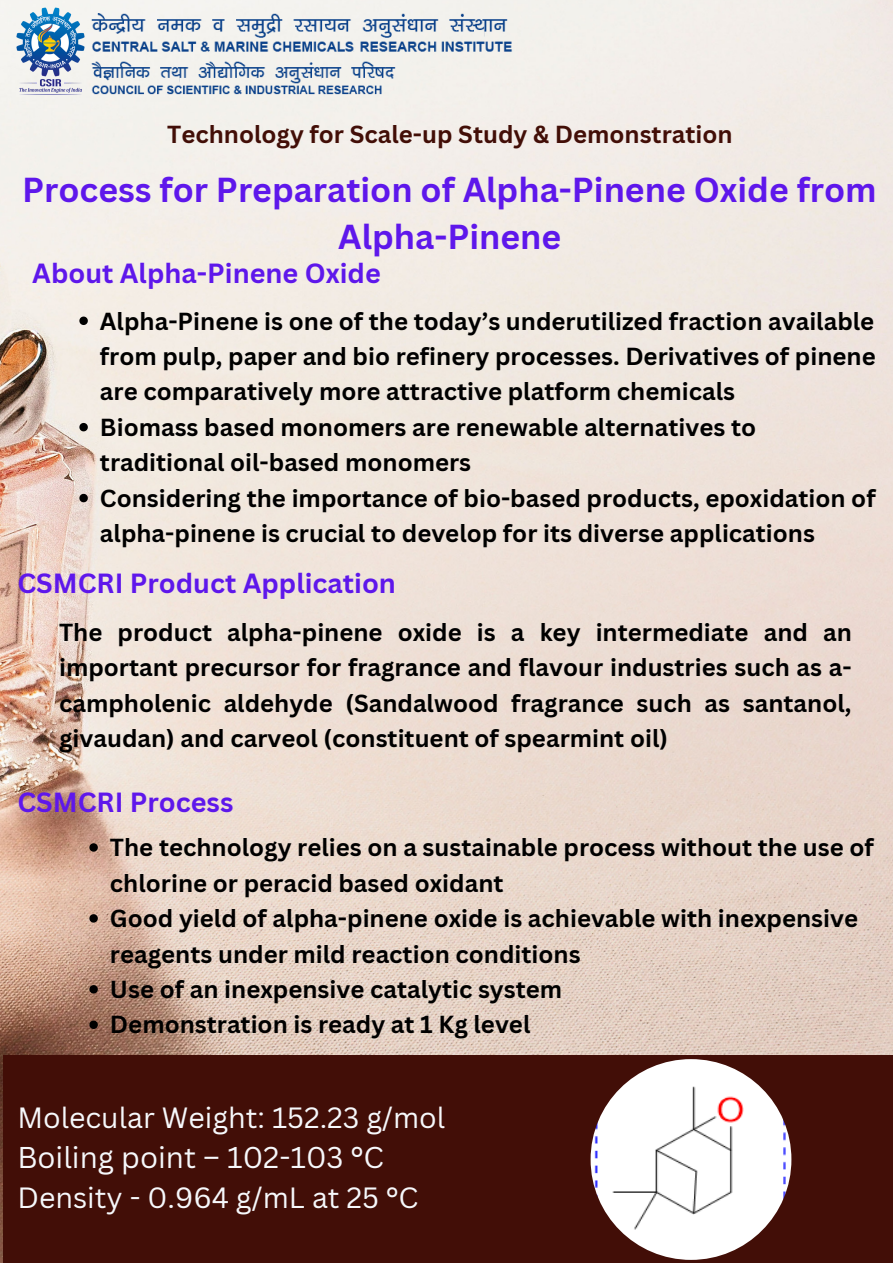
<style>
.page{position:relative;width:893px;height:1263px;background:#fff}
.page>*{position:absolute;margin:0;border:0;box-sizing:border-box;transform-origin:0 0}
.t1{font:700 33.75px/47.2px "Canva Sans";color:#5e17eb;text-align:center}
.t2{font:29.25px "Canva Sans";color:#f6f8fb}
.t3{font:28.5px "Canva Sans";color:#f6f8fb}
.t4{font:700 27px "Canva Sans";color:#5e17eb}
.t5{font:700 24px/35.5px "Canva Sans";color:#000}
.t6{font:700 24px "Canva Sans";color:#420e07}
</style>
<div class="page">
<img style="left:0;top:0;width:893px;height:1263px">
<div style="left:3px;top:1056px;width:890px;height:207px;background:#420e07"></div>
<img style="left:0;top:0;width:100px;height:100px">
<img style="left:89px;top:3px;width:430px;height:104px">
<img style="left:590px;top:1059px;width:201px;height:201px;border-radius:50%">
<svg style="left:79px;top:317px;width:9px;height:8px"></svg>
<svg style="left:79px;top:423px;width:9px;height:8px"></svg>
<svg style="left:79px;top:494px;width:9px;height:8px"></svg>
<svg style="left:89px;top:843px;width:9px;height:9px"></svg>
<svg style="left:89px;top:914px;width:9px;height:8px"></svg>
<svg style="left:89px;top:985px;width:9px;height:8px"></svg>
<svg style="left:89px;top:1020px;width:9px;height:9px"></svg>
<p class="t6" style="left:167px;top:118px;width:567px">Technology for Scale-up Study &amp; Demonstration</p>
<h1 class="t1" style="left:22px;top:165px;width:856px">Process for Preparation of Alpha-Pinene Oxide from<br>Alpha-Pinene</h1>
<p class="t4" style="left:32px;top:254px;width:350px">About Alpha-Pinene Oxide</p>
<p class="t5" style="left:100px;top:302px;width:777px">Alpha-Pinene is one of the today’s underutilized fraction available from pulp, paper and bio refinery processes. Derivatives of pinene are comparatively more attractive platform chemicals<br>Biomass based monomers are renewable alternatives to traditional oil-based monomers<br>Considering the importance of bio-based products, epoxidation of alpha-pinene is crucial to develop for its diverse applications</p>
<p class="t4" style="left:17px;top:564px;width:380px">CSMCRI Product Application</p>
<p class="t5" style="left:59px;top:614px;width:794px;text-align:justify">The product alpha-pinene oxide is a key intermediate and an important precursor for fragrance and flavour industries such as a&shy;campholenic aldehyde (Sandalwood fragrance such as santanol, givaudan) and carveol (constituent of spearmint oil)</p>
<p class="t4" style="left:17px;top:783px;width:218px">CSMCRI Process</p>
<p class="t5" style="left:110px;top:829px;width:765px">The technology relies on a sustainable process without the use of chlorine or peracid based oxidant<br>Good yield of alpha-pinene oxide is achievable with inexpensive reagents under mild reaction conditions<br>Use of an inexpensive catalytic system<br>Demonstration is ready at 1 Kg level</p>
<p class="t3" style="left:17px;top:1098px;width:429px">Molecular Weight: 152.23 g/mol</p>
<p class="t2" style="left:17px;top:1137px;width:368px">Boiling point – 102-103 °C</p>
<p class="t3" style="left:17px;top:1178px;width:402px">Density - 0.964 g/mL at 25 °C</p>
</div>
